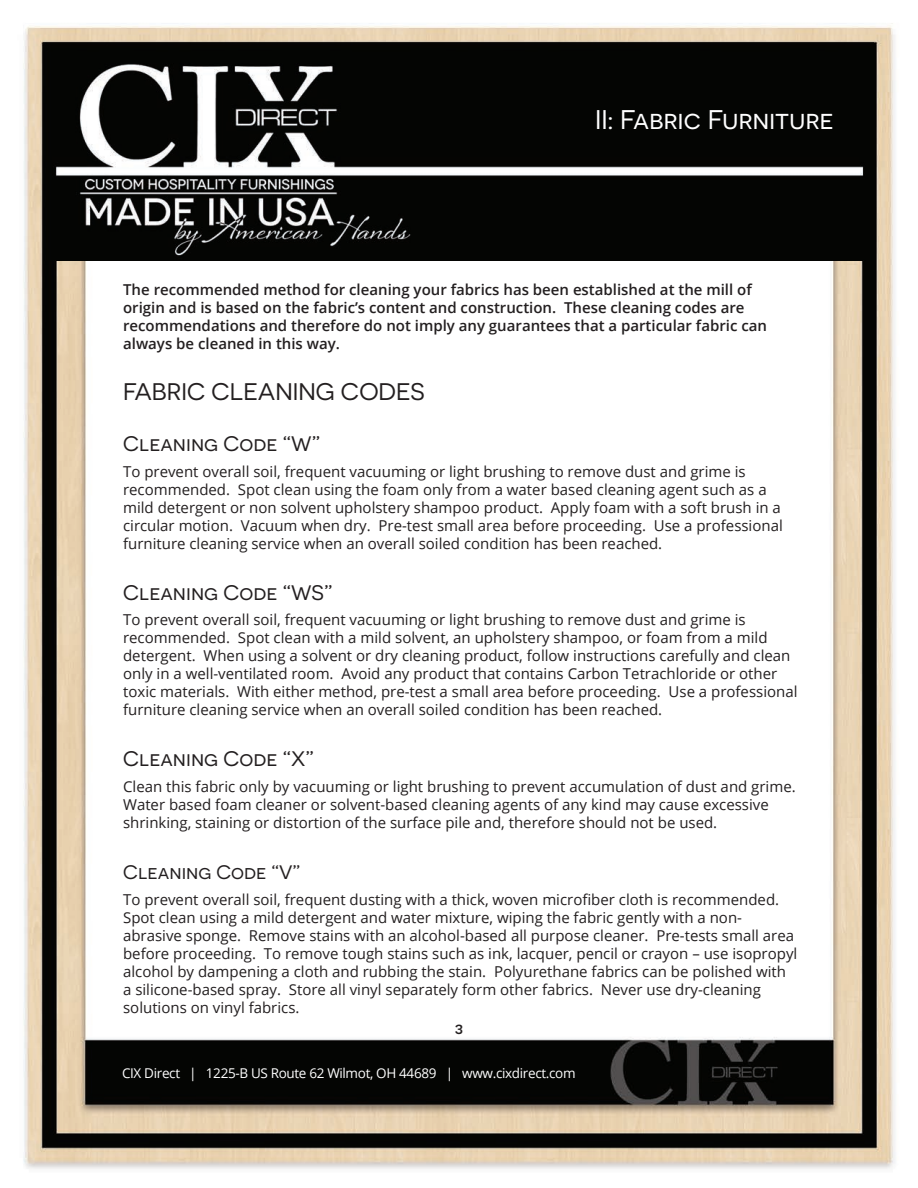
<style>
.page{position:relative;width:918px;height:1188px;background:#fff}
.page>*{position:absolute;margin:0;border:0;box-sizing:border-box;transform-origin:0 0}
.t1{font:27px "Novecentosanswide";letter-spacing:-.01em;color:#fff}
.t2{font:24px "Novecentosanswide";color:#231f20}
.t3{font:21px "Novecentosanswide";color:#231f20}
.t4{font:19.5px "Novecentosanswide";color:#231f20}
.t5{font:500 16.5px "Novecentosanswide";color:#231f20}
.t6{font:15px/18px "Open Sans";color:#231f20}
.t7{font:600 15px/18px "Open Sans";color:#231f20}
.t8{font:13.5px "Open Sans";letter-spacing:-.025em;color:#fff}
</style>
<div class="page">
<img style="left:23px;top:23px;width:872px;height:1146px">
<img style="left:43px;top:42px;width:831px;height:218px">
<h1 class="t1" style="left:595px;top:104px;width:240px">II: Fabric Furniture</h1>
<p class="t7" style="left:123px;top:280px;width:645px">The recommended method for cleaning your fabrics has been established at the mill of origin and is based on the fabric’s content and construction. These cleaning codes are recommendations and therefore do not imply any guarantees that a particular fabric can always be cleaned in this way.</p>
<h2 class="t2" style="left:123px;top:378px;width:303px">FABRIC CLEANING CODES</h2>
<h3 class="t3" style="left:123px;top:431px;width:199px">Cleaning Code “W”</h3>
<p class="t6" style="left:123px;top:462px;width:661px">To prevent overall soil, frequent vacuuming or light brushing to remove dust and grime is recommended. Spot clean using the foam only from a water based cleaning agent such as a mild detergent or non solvent upholstery shampoo product. Apply foam with a soft brush in a circular motion. Vacuum when dry. Pre-test small area before proceeding. Use a professional furniture cleaning service when an overall soiled condition has been reached.</p>
<h3 class="t3" style="left:123px;top:580px;width:211px">Cleaning Code “WS”</h3>
<p class="t6" style="left:123px;top:610px;width:676px">To prevent overall soil, frequent vacuuming or light brushing to remove dust and grime is recommended. Spot clean with a mild solvent, an upholstery shampoo, or foam from a mild detergent. When using a solvent or dry cleaning product, follow instructions carefully and clean only in a well-ventilated room. Avoid any product that contains Carbon Tetrachloride or other toxic materials. With either method, pre-test a small area before proceeding. Use a professional furniture cleaning service when an overall soiled condition has been reached.</p>
<h3 class="t3" style="left:123px;top:747px;width:192px">Cleaning Code “X”</h3>
<p class="t6" style="left:123px;top:777px;width:674px">Clean this fabric only by vacuuming or light brushing to prevent accumulation of dust and grime.<br>Water based foam cleaner or solvent-based cleaning agents of any kind may cause excessive shrinking, staining or distortion of the surface pile and, therefore should not be used.</p>
<h3 class="t4" style="left:123px;top:861px;width:179px">Cleaning Code “V”</h3>
<p class="t6" style="left:123px;top:890px;width:676px">To prevent overall soil, frequent dusting with a thick, woven microfiber cloth is recommended.<br>Spot clean using a mild detergent and water mixture, wiping the fabric gently with a non&shy;abrasive sponge. Remove stains with an alcohol-based all purpose cleaner. Pre-tests small area before proceeding. To remove tough stains such as ink, lacquer, pencil or crayon – use isopropyl alcohol by dampening a cloth and rubbing the stain. Polyurethane fabrics can be polished with a silicone-based spray. Store all vinyl separately form other fabrics. Never use dry-cleaning solutions on vinyl fabrics.</p>
<p class="t5" style="left:455px;top:1018px;width:10px">3</p>
<p class="t8" style="left:122px;top:1064px;width:455px">CIX Direct | 1225-B US Route 62 Wilmot, OH 44689 | www.cixdirect.com</p>
</div>
